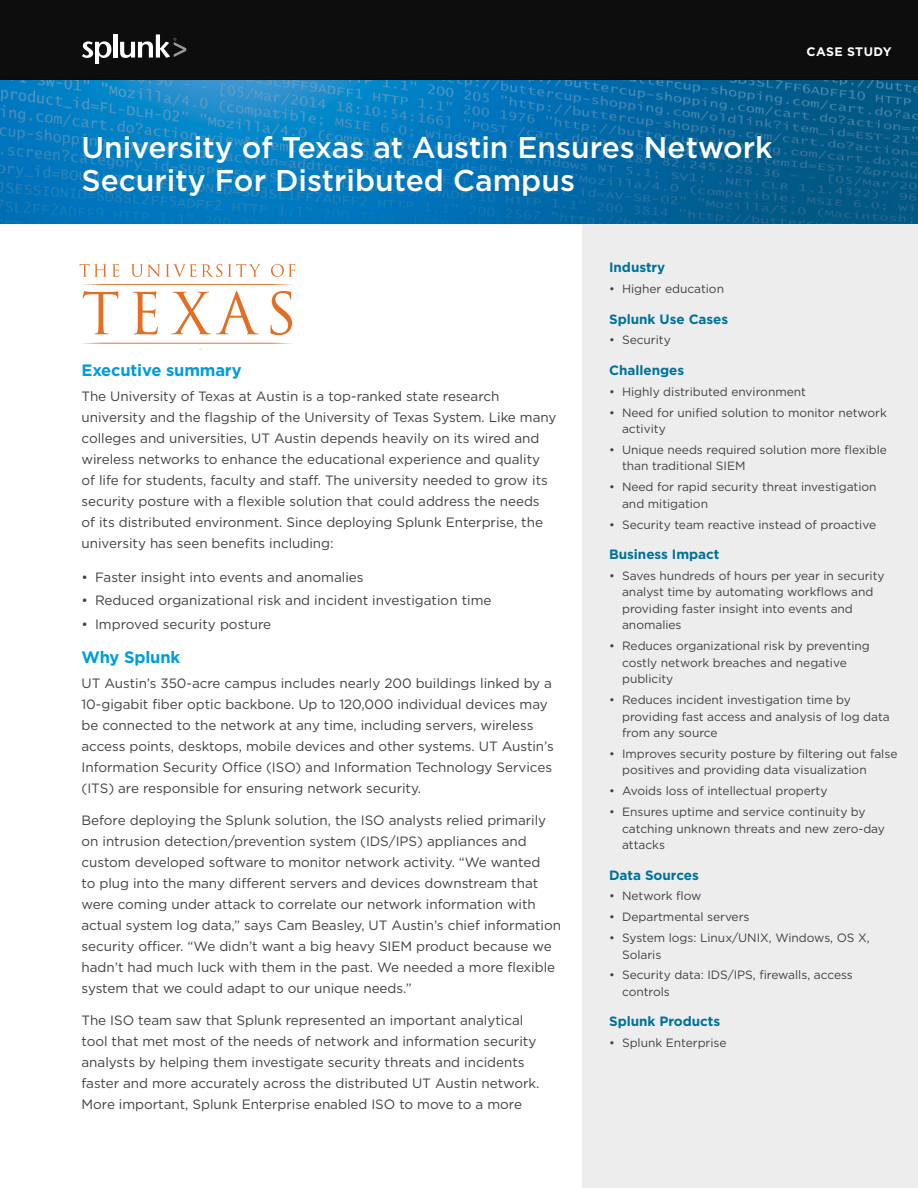
<style>
.page{position:relative;width:918px;height:1188px;background:#fff}
.page>*{position:absolute;margin:0;border:0;box-sizing:border-box;transform-origin:0 0}
.t1{font:500 30px/33px "Gotham";color:#fff}
.Blue_Subheads{font:700 16.5px "Gotham";letter-spacing:-.01em;color:#009ddc}
.Body_Text{font:13.5px/21px "Gotham";letter-spacing:-.005em;color:#414042}
.Sidebar_Subheads{font:700 13.5px "Gotham";letter-spacing:-.005em;color:#007298}
.t2{font:700 12.3px "Gotham";letter-spacing:.03em;color:#fff}
.t3{font:12px/16.5px "Gotham";letter-spacing:-.005em;color:#414042}
</style>
<div class="page">
<div style="left:582px;top:224px;width:336px;height:964px;background:#ededee"></div>
<img style="left:0;top:80px;width:918px;height:144px">
<div style="left:0;top:0;width:918px;height:80px;background:#0d0d0d"></div>
<svg style="left:82px;top:41px;width:29px;height:23px"></svg>
<hr style="left:113px;top:34px;width:4px;height:24px;background:#fff">
<svg style="left:120px;top:34px;width:66px;height:24px"></svg>
<svg style="left:79px;top:264px;width:216px;height:13px"></svg>
<svg style="left:83px;top:291px;width:209px;height:44px"></svg>
<svg style="left:82px;top:284px;width:210px;height:1px"></svg>
<svg style="left:82px;top:343px;width:210px;height:1px"></svg>
<h1 class="t1" style="left:82px;top:131px;width:693px">University of Texas at Austin Ensures Network<br>Security For Distributed Campus</h1>
<p class="t2" style="left:807px;top:43px;width:86px">CASE STUDY</p>
<p class="Blue_Subheads" style="left:82px;top:359px;width:162px">Executive summary</p>
<p class="Body_Text" style="left:82px;top:386px;width:477px">The University of Texas at Austin is a top-ranked state research university and the flagship of the University of Texas System. Like many colleges and universities, UT Austin depends heavily on its wired and wireless networks to enhance the educational experience and quality of life for students, faculty and staff. The university needed to grow its security posture with a flexible solution that could address the needs of its distributed environment. Since deploying Splunk Enterprise, the university has seen benefits including:</p>
<p class="Body_Text" style="left:82px;top:566px;width:284px">• Faster insight into events and anomalies</p>
<p class="Body_Text" style="left:82px;top:590px;width:412px">• Reduced organizational risk and incident investigation time</p>
<p class="Body_Text" style="left:82px;top:613px;width:191px">• Improved security posture</p>
<p class="Blue_Subheads" style="left:82px;top:646px;width:100px">Why Splunk</p>
<p class="Body_Text" style="left:82px;top:673px;width:474px">UT Austin’s 350-acre campus includes nearly 200 buildings linked by a 10-gigabit fiber optic backbone. Up to 120,000 individual devices may be connected to the network at any time, including servers, wireless access points, desktops, mobile devices and other systems. UT Austin’s Information Security Office (ISO) and Information Technology Services (ITS) are responsible for ensuring network security.</p>
<p class="Body_Text" style="left:82px;top:810px;width:481px">Before deploying the Splunk solution, the ISO analysts relied primarily on intrusion detection/prevention system (IDS/IPS) appliances and custom developed software to monitor network activity. “We wanted<br>to plug into the many different servers and devices downstream that were coming under attack to correlate our network information with actual system log data,” says Cam Beasley, UT Austin’s chief information security officer. “We didn’t want a big heavy SIEM product because we hadn’t had much luck with them in the past. We needed a more flexible system that we could adapt to our unique needs.”</p>
<p class="Body_Text" style="left:82px;top:1010px;width:459px">The ISO team saw that Splunk represented an important analytical tool that met most of the needs of network and information security analysts by helping them investigate security threats and incidents faster and more accurately across the distributed UT Austin network.<br>More important, Splunk Enterprise enabled ISO to move to a more</p>
<p class="Sidebar_Subheads" style="left:609px;top:258px;width:58px">Industry</p>
<p class="t3" style="left:609px;top:280px;width:116px">• Higher education</p>
<p class="Sidebar_Subheads" style="left:609px;top:310px;width:121px">Splunk Use Cases</p>
<p class="t3" style="left:609px;top:332px;width:63px">• Security</p>
<p class="Sidebar_Subheads" style="left:609px;top:361px;width:77px">Challenges</p>
<p class="t3" style="left:609px;top:383px;width:198px">• Highly distributed environment</p>
<p class="t3" style="left:622px;top:404px;width:266px;text-indent:-13px">• Need for unified solution to monitor network activity</p>
<p class="t3" style="left:622px;top:441px;width:266px;text-indent:-13px">• Unique needs required solution more flexible than traditional SIEM</p>
<p class="t3" style="left:622px;top:478px;width:256px;text-indent:-13px">• Need for rapid security threat investigation and mitigation</p>
<p class="t3" style="left:609px;top:516px;width:269px">• Security team reactive instead of proactive</p>
<p class="Sidebar_Subheads" style="left:609px;top:545px;width:112px">Business Impact</p>
<p class="t3" style="left:622px;top:567px;width:264px;text-indent:-13px">• Saves hundreds of hours per year in security analyst time by automating workflows and providing faster insight into events and anomalies</p>
<p class="t3" style="left:622px;top:637px;width:249px;text-indent:-13px">• Reduces organizational risk by preventing costly network breaches and negative publicity</p>
<p class="t3" style="left:622px;top:691px;width:269px;text-indent:-13px">• Reduces incident investigation time by providing fast access and analysis of log data from any source</p>
<p class="t3" style="left:622px;top:745px;width:277px;text-indent:-13px">• Improves security posture by filtering out false positives and providing data visualization</p>
<p class="t3" style="left:609px;top:782px;width:220px">• Avoids loss of intellectual property</p>
<p class="t3" style="left:622px;top:803px;width:265px;text-indent:-13px">• Ensures uptime and service continuity by catching unknown threats and new zero-day attacks</p>
<p class="Sidebar_Subheads" style="left:609px;top:866px;width:91px">Data Sources</p>
<p class="t3" style="left:609px;top:888px;width:94px">• Network flow</p>
<p class="t3" style="left:609px;top:908px;width:142px">• Departmental servers</p>
<p class="t3" style="left:622px;top:929px;width:249px;text-indent:-13px">• System logs: Linux/UNIX, Windows, OS X,<br>Solaris</p>
<p class="t3" style="left:622px;top:967px;width:232px;text-indent:-13px">• Security data: IDS/IPS, firewalls, access controls</p>
<p class="Sidebar_Subheads" style="left:609px;top:1013px;width:113px">Splunk Products</p>
<p class="t3" style="left:609px;top:1035px;width:119px">• Splunk Enterprise</p>
</div>
